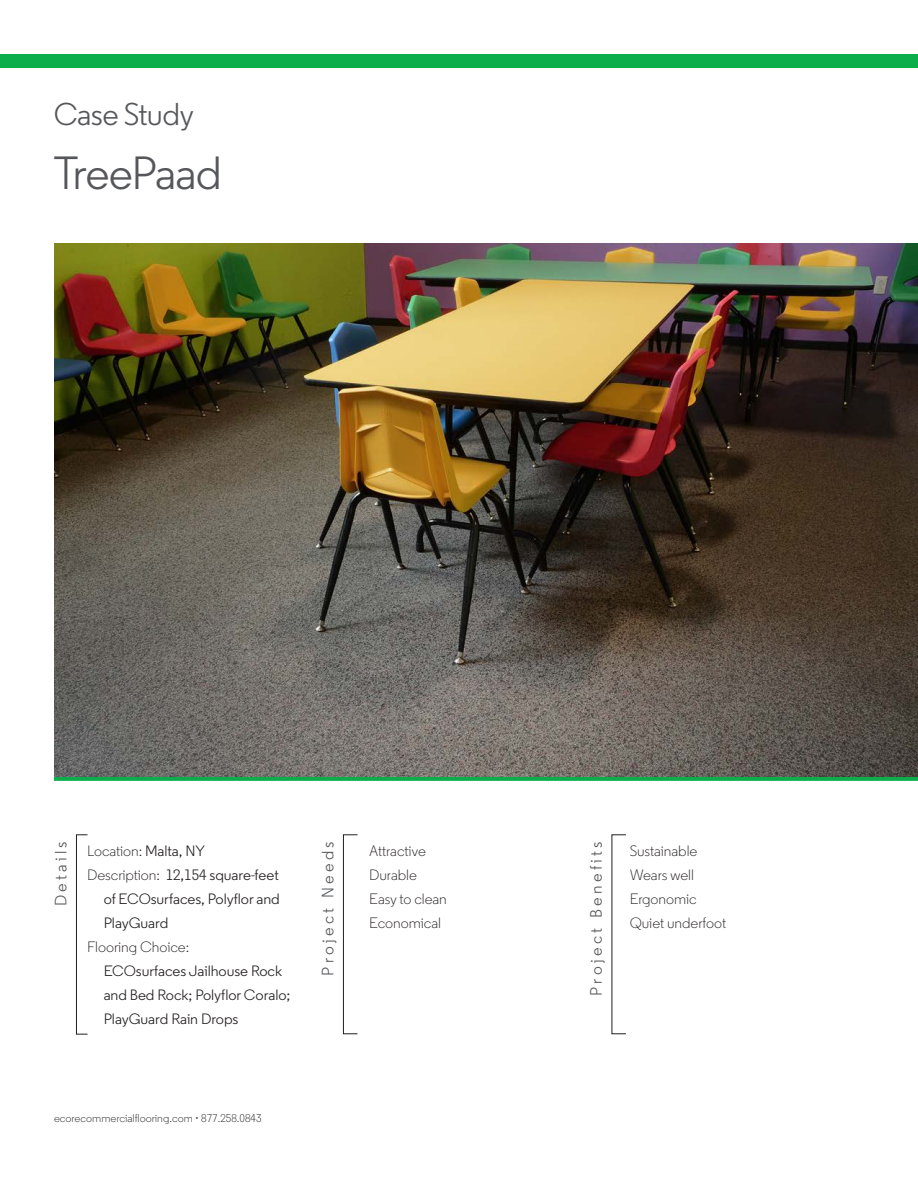
<style>
.page{position:relative;width:918px;height:1188px;background:#fff}
.page>*{position:absolute;margin:0;border:0;box-sizing:border-box;transform-origin:0 0}
.t1{font:46.5px "Regular";letter-spacing:-.03em;color:#56575a}
.t2{font:31.5px "Regular";letter-spacing:-.02em;color:#56575a}
.t3{font:16.5px "Regular";letter-spacing:.2em;color:#56575a}
.t4{font:15px/24px "Regular";letter-spacing:-.005em;color:#231f20;text-align:justify}
.t5{font:300 15px "Regular";letter-spacing:-.005em;color:#231f20}
.t6{font:300 11.25px "Regular";color:#231f20}
.s1{font-weight:400}
.s2{font-weight:300}
</style>
<div class="page">
<div style="left:54px;top:776px;width:864px;height:5px;background:#0cae4c"></div>
<div style="left:0;top:54px;width:918px;height:14px;background:#0cae4c"></div>
<div style="left:76px;top:835px;width:12px;height:199px;border:1px solid #231f20"></div>
<div style="left:343px;top:835px;width:15px;height:199px;border:1px solid #231f20"></div>
<img style="left:54px;top:244px;width:864px;height:532px">
<p class="t2" style="left:54px;top:94px;width:142px">Case Study</p>
<p class="t1" style="left:54px;top:144px;width:170px">TreePaad</p>
<p class="t3" style="left:51px;top:906px;width:67px;rotate:-90deg">Details</p>
<p class="t3" style="left:586px;top:996px;width:156px;rotate:-90deg">Project Benefits</p>
<p class="t3" style="left:318px;top:976px;width:136px;rotate:-90deg">Project Needs</p>
<p class="t5" style="left:369px;top:842px;width:58px">Attractive</p>
<p class="t5" style="left:87px;top:842px;width:119px">Location: <span class="s1">Malta, NY</span></p>
<p class="t4" style="left:104px;top:863px;width:178px;text-indent:-16px"><span class="s2">Description:</span> 12,154 square-feet of ECOsurfaces, Polyflor and PlayGuard</p>
<p class="t4" style="left:104px;top:935px;width:188px;text-align:left;text-indent:-17px"><span class="s2">Flooring Choice:<br></span>ECOsurfaces Jailhouse Rock and Bed Rock; Polyflor Coralo;<br>PlayGuard Rain Drops</p>
<p class="t5" style="left:369px;top:866px;width:49px">Durable</p>
<p class="t5" style="left:369px;top:890px;width:79px">Easy to clean</p>
<p class="t5" style="left:369px;top:914px;width:73px">Economical</p>
<p class="t5" style="left:630px;top:842px;width:69px">Sustainable</p>
<p class="t5" style="left:630px;top:866px;width:66px">Wears well</p>
<p class="t5" style="left:630px;top:890px;width:69px">Ergonomic</p>
<p class="t5" style="left:630px;top:914px;width:98px">Quiet underfoot</p>
<p class="t6" style="left:54px;top:1111px;width:209px">ecorecommercialflooring.com • 877.258.0843</p>
</div>
